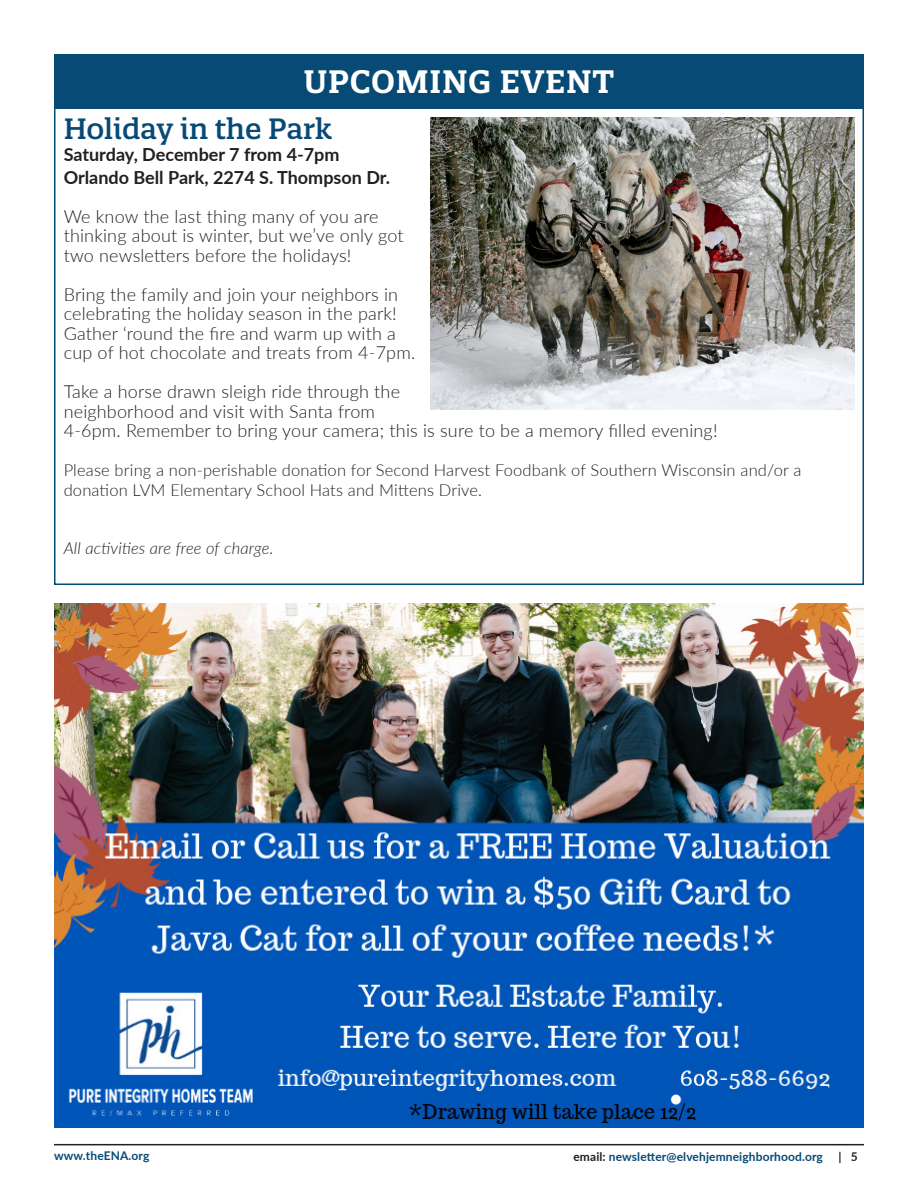
<style>
.page{position:relative;width:918px;height:1188px;background:#fff}
.page>*{position:absolute;margin:0;border:0;box-sizing:border-box;transform-origin:0 0}
.Headline{font:600 31.5px "Quatro Slab";letter-spacing:.025em;color:#fff}
.Sub_Headline{font:500 28.5px "Quatro Slab";color:#074a76}
.Body_Copy{font:300 18px/19.5px "Lato";letter-spacing:.01em;color:#231f20}
.By_Line___Additional{font:700 18px "Lato";color:#231f20}
.Body_Copy-2{font:300 16.5px/19.5px "Lato";letter-spacing:.01em;color:#231f20}
.Body_Copy-3{font:italic 300 16.5px "Lato";letter-spacing:.01em;color:#231f20}
.t1{font:700 12px "Lato";letter-spacing:.01em;color:#074a76}
.t2{font:700 12px "Lato";color:#231f20}
.s1{color:#231f20}
</style>
<div class="page">
<hr style="left:54px;top:1144px;width:810px;height:1px;background:#231f20">
<div style="left:54px;top:55px;width:810px;height:54px;background:#074a76"></div>
<img style="left:54px;top:603px;width:810px;height:525px">
<img style="left:431px;top:117px;width:423px;height:292px">
<p class="Headline" style="left:304px;top:62px;width:312px">UPCOMING EVENT</p>
<p class="Sub_Headline" style="left:64px;top:111px;width:270px">Holiday in the Park</p>
<p class="By_Line___Additional" style="left:64px;top:141px;width:277px">Saturday, December 7 from 4-7pm</p>
<p class="By_Line___Additional" style="left:64px;top:164px;width:328px">Orlando Bell Park, 2274 S. Thompson Dr.</p>
<p class="Body_Copy" style="left:64px;top:206px;width:341px">We know the last thing many of you are thinking about is winter, but we’ve only got two newsletters before the holidays!</p>
<p class="Body_Copy" style="left:64px;top:284px;width:353px">Bring the family and join your neighbors in celebrating the holiday season in the park!<br>Gather ‘round the fire and warm up with a cup of hot chocolate and treats from 4-7pm.</p>
<p class="Body_Copy" style="left:64px;top:381px;width:655px">Take a horse drawn sleigh ride through the<br>neighborhood and visit with Santa from<br>4-6pm. Remember to bring your camera; this is sure to be a memory filled evening!</p>
<p class="Body_Copy-2" style="left:64px;top:460px;width:739px">Please bring a non-perishable donation for Second Harvest Foodbank of Southern Wisconsin and/or a donation LVM Elementary School Hats and Mittens Drive.</p>
<p class="Body_Copy-3" style="left:64px;top:537px;width:211px">All activities are free of charge.</p>
<p class="t1" style="left:54px;top:1147px;width:97px">www.theENA.org</p>
<p class="t1" style="left:573px;top:1147px;width:251px"><span class="s1">email:</span> newsletter@elvehjemneighborhood.org</p>
<p class="t2" style="left:838px;top:1147px;width:21px">| 5</p>
</div>
